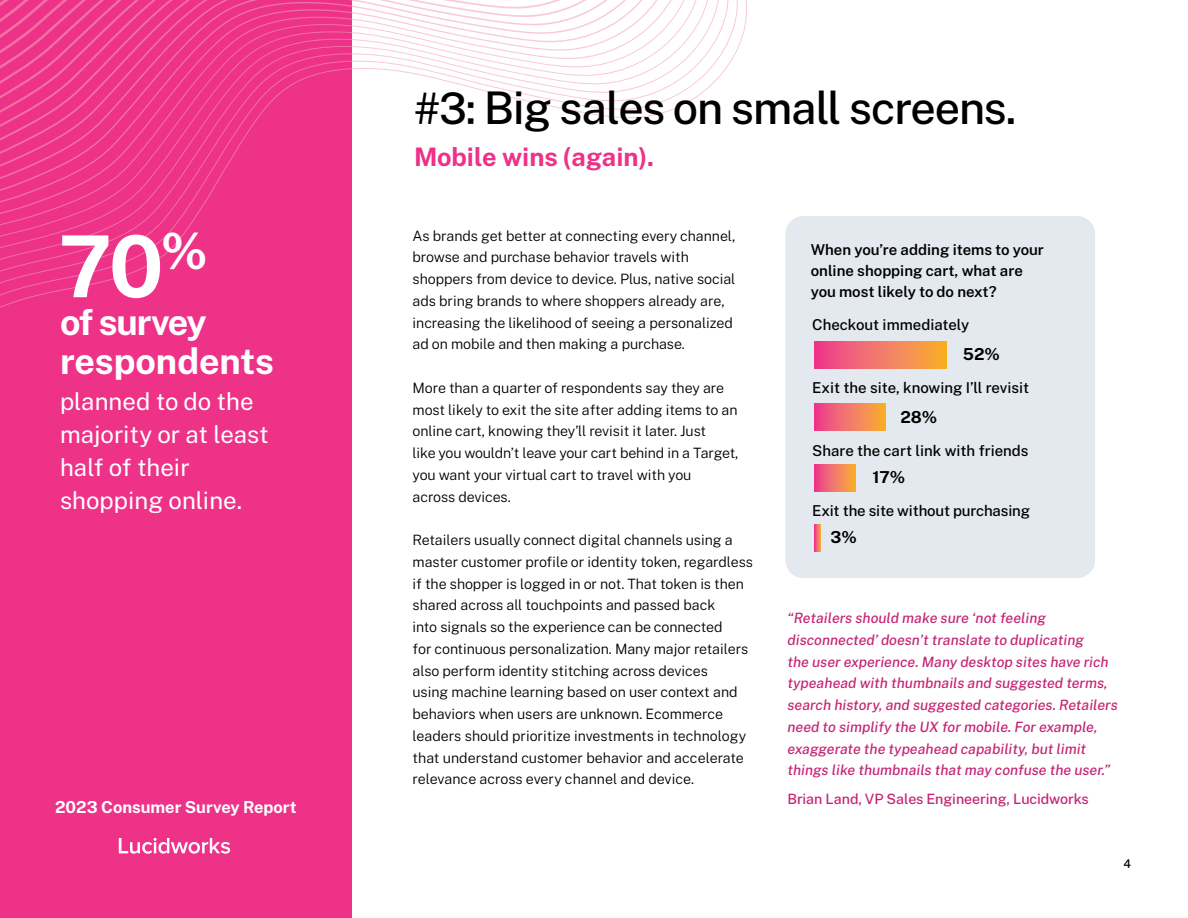
<style>
.page{position:relative;width:1188px;height:918px;background:#fff}
.page>*{position:absolute;margin:0;border:0;box-sizing:border-box;transform-origin:0 0}
.t1{font:700 85.5px "Public Sans";color:#fff}
.t2{font:500 45px "Public Sans";letter-spacing:-.025em;color:#000}
.t3{font:700 36px/39px "Public Sans";letter-spacing:-.005em;color:#fff}
.t4{font:700 25.5px "Public Sans";color:#ed3288}
.t5{font:24px/33px "Public Sans";color:#fff}
.t6{font:700 16.5px "Public Sans";color:#fff}
.t7{font:700 16.5px "Public Sans";color:#000}
.t8{font:500 15px "Public Sans";color:#000}
.t9{font:600 15px/21px "Public Sans";color:#000}
.t10{font:300 14.25px/21.8px "Public Sans";letter-spacing:-.005em;color:#000}
.t11{font:italic 500 14.25px/21.8px "Public Sans";color:#c52575}
.t12{font:500 14.25px "Public Sans";letter-spacing:-.005em;color:#c52575}
.t13{font:500 12px "Public Sans";color:#000}
.s1{font-size:43.5px}
</style>
<div class="page">
<div style="left:0;top:0;width:351px;height:918px;background:#ed3288"></div>
<svg style="left:0;top:4px;width:494px;height:259px"></svg>
<svg style="left:0;top:3px;width:485px;height:248px"></svg>
<svg style="left:0;top:2px;width:476px;height:237px"></svg>
<svg style="left:0;top:0;width:467px;height:227px"></svg>
<div style="left:785px;top:216px;width:310px;height:362px;background:#e3e9ef;border-radius:18px"></div>
<svg style="left:815px;top:341px;width:131px;height:27px;background:#f27764"></svg>
<svg style="left:814px;top:403px;width:72px;height:27px;background:#f27764"></svg>
<svg style="left:814px;top:465px;width:41px;height:27px"></svg>
<svg style="left:814px;top:524px;width:7px;height:27px"></svg>
<svg style="left:119px;top:838px;width:111px;height:16px"></svg>
<h1 class="t1" style="left:59px;top:204px;width:151px">70<sup>%</sup></h1>
<h3 class="t3" style="left:60px;top:300px;width:216px">of survey respondents</h3>
<h3 class="t5" style="left:60px;top:383px;width:210px">planned to do the majority or at least half of their shopping online.</h3>
<p class="t6" style="left:55px;top:795px;width:243px">2023 Consumer Survey Report</p>
<h2 class="t2" style="left:414px;top:75px;width:604px"><span class="s1">#3:</span> Big sales on small screens.</h2>
<h3 class="t4" style="left:414px;top:139px;width:242px">Mobile wins (again).</h3>
<p class="t10" style="left:413px;top:224px;width:324px">As brands get better at connecting every channel, browse and purchase behavior travels with shoppers from device to device. Plus, native social ads bring brands to where shoppers already are, increasing the likelihood of seeing a personalized ad on mobile and then making a purchase.</p>
<p class="t10" style="left:413px;top:376px;width:328px">More than a quarter of respondents say they are most likely to exit the site after adding items to an online cart, knowing they’ll revisit it later. Just<br>like you wouldn’t leave your cart behind in a Target, you want your virtual cart to travel with you<br>across devices.</p>
<p class="t10" style="left:413px;top:528px;width:342px">Retailers usually connect digital channels using a master customer profile or identity token, regardless if the shopper is logged in or not. That token is then shared across all touchpoints and passed back<br>into signals so the experience can be connected<br>for continuous personalization. Many major retailers also perform identity stitching across devices<br>using machine learning based on user context and behaviors when users are unknown. Ecommerce leaders should prioritize investments in technology that understand customer behavior and accelerate relevance across every channel and device.</p>
<p class="t9" style="left:811px;top:238px;width:235px">When you’re adding items to your online shopping cart, what are you most likely to do next?</p>
<p class="t8" style="left:812px;top:313px;width:158px">Checkout immediately</p>
<p class="t7" style="left:963px;top:343px;width:39px">52%</p>
<p class="t8" style="left:812px;top:376px;width:219px">Exit the site, knowing I’ll revisit</p>
<p class="t7" style="left:900px;top:406px;width:39px">28%</p>
<p class="t8" style="left:812px;top:439px;width:218px">Share the cart link with friends</p>
<p class="t7" style="left:872px;top:466px;width:34px">17%</p>
<p class="t8" style="left:812px;top:499px;width:219px">Exit the site without purchasing</p>
<p class="t7" style="left:830px;top:526px;width:28px">3%</p>
<p class="t11" style="left:788px;top:607px;width:332px">“Retailers should make sure ‘not feeling disconnected’ doesn’t translate to duplicating<br>the user experience. Many desktop sites have rich typeahead with thumbnails and suggested terms, search history, and suggested categories. Retailers need to simplify the UX for mobile. For example, exaggerate the typeahead capability, but limit things like thumbnails that may confuse the user.”</p>
<p class="t12" style="left:788px;top:788px;width:303px">Brian Land, VP Sales Engineering, Lucidworks</p>
<p class="t13" style="left:1123px;top:855px;width:9px">4</p>
</div>
